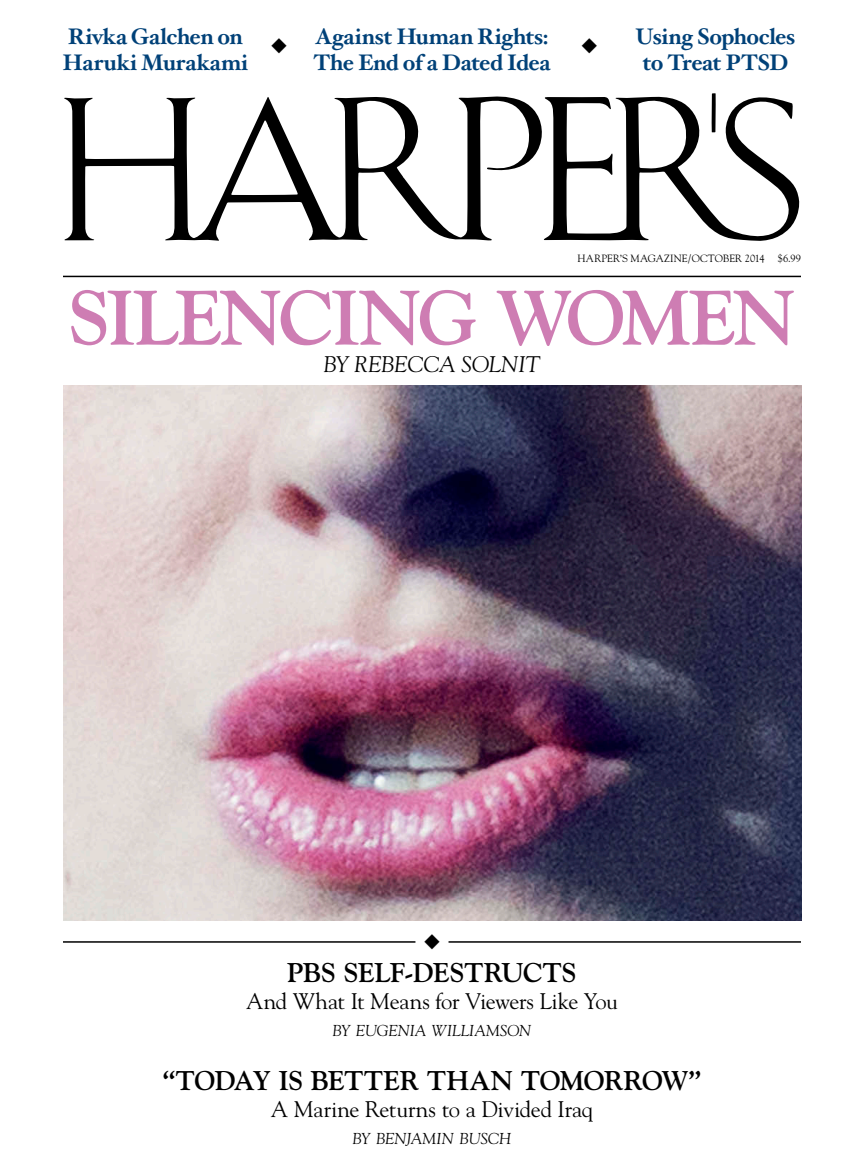
<style>
.page{position:relative;width:864px;height:1175px;background:#fff}
.page>*{position:absolute;margin:0;border:0;box-sizing:border-box;transform-origin:0 0}
.t1{font:700 76.5px "Goudy Std";letter-spacing:-.045em;color:#ce7db3}
.t2{font:700 27px "Goudy Std";letter-spacing:-.015em;color:#000}
.t3{font:700 22.5px/25.5px "Hoefler Text";letter-spacing:-.02em;color:#004178}
.t4{font:22.5px "Goudy Std";letter-spacing:-.015em;color:#000}
.t5{font:italic 22.5px "Goudy Std";letter-spacing:-.02em;color:#000}
.t6{font:italic 15.75px "Goudy Std";letter-spacing:-.015em;color:#000}
.t7{font:10.5px "Goudy Std";letter-spacing:.005em;color:#000}
</style>
<div class="page">
<svg style="left:64px;top:96px;width:478px;height:145px"></svg>
<svg style="left:544px;top:93px;width:255px;height:148px"></svg>
<img style="left:63px;top:385px;width:738px;height:535px">
<hr style="left:63px;top:276px;width:738px;height:1px;background:#000">
<hr style="left:449px;top:941px;width:352px;height:1px;background:#000">
<hr style="left:63px;top:941px;width:352px;height:1px;background:#000">
<p class="t3" style="left:63px;top:24px;width:187px">Rivka Galchen on<br>Haruki Murakami</p>
<p class="t3" style="left:635px;top:24px;width:162px;text-align:center">Using Sophocles to Treat PTSD</p>
<p class="t3" style="left:314px;top:24px;width:238px">Against Human Rights:<br>The End of a Dated Idea</p>
<p class="t7" style="left:578px;top:252px;width:189px">harper’s magazine/OCTOBER 2014</p>
<p class="t7" style="left:778px;top:252px;width:25px">$6.99</p>
<h1 class="t1" style="left:67px;top:272px;width:731px">SILENCING WOMEN</h1>
<p class="t5" style="left:323px;top:350px;width:219px">BY REBECCA SOLNIT</p>
<p class="t2" style="left:287px;top:956px;width:291px">PBS SELF-DESTRUCTS</p>
<p class="t4" style="left:246px;top:987px;width:373px">And What It Means for Viewers Like You</p>
<p class="t6" style="left:332px;top:1021px;width:201px">BY EUGENIA WILLIAMSON</p>
<p class="t2" style="left:162px;top:1064px;width:185px">“TODAY IS BETTER</p>
<p class="t2" style="left:427px;top:1064px;width:136px">THAN TOMORROW</p>
<p class="t2" style="left:688px;top:1064px;width:15px">”</p>
<p class="t4" style="left:271px;top:1095px;width:324px">A Marine Returns to a Divided Iraq</p>
<p class="t6" style="left:353px;top:1129px;width:160px">BY BENJAMIN BUSCH</p>
</div>
